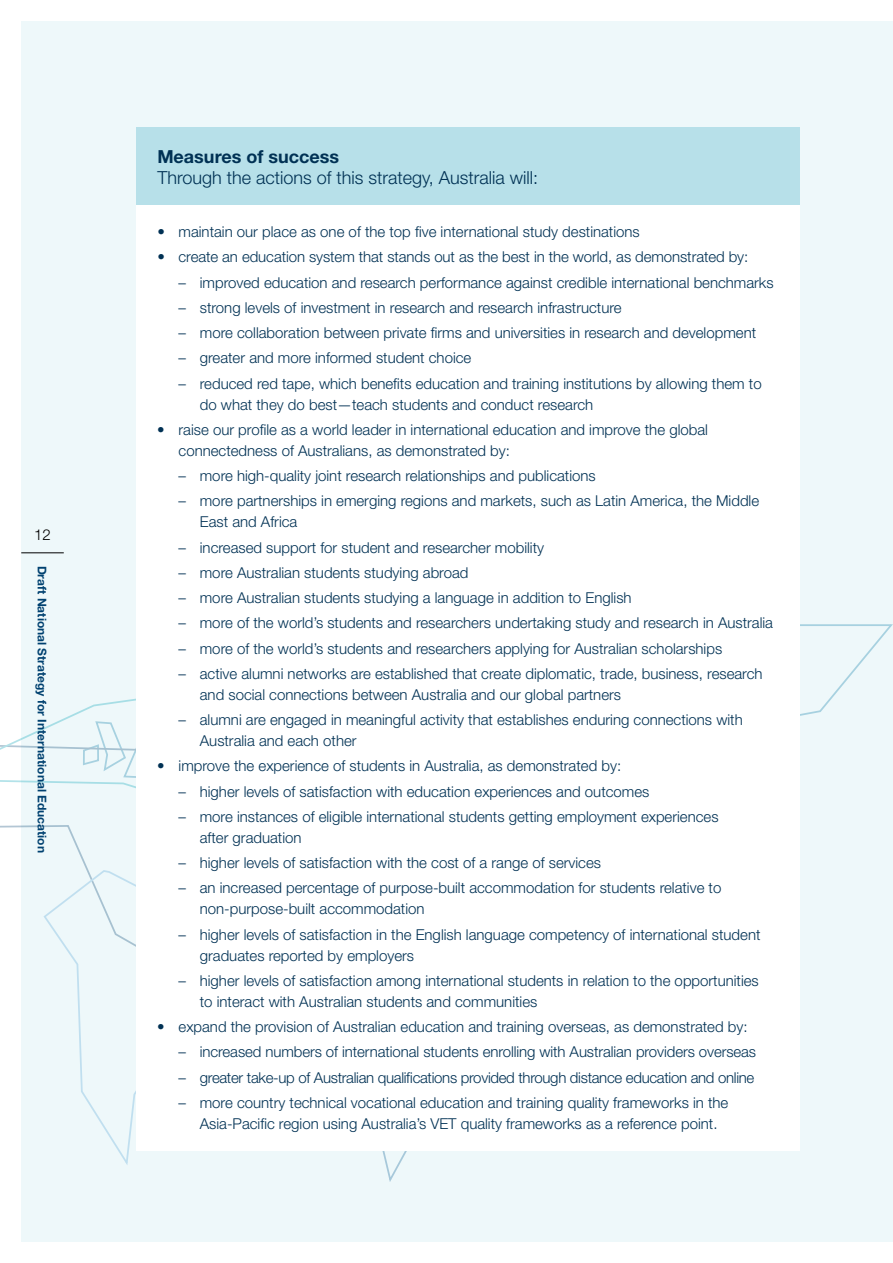
<style>
.page{position:relative;width:893px;height:1263px;background:#fff}
.page>*{position:absolute;margin:0;border:0;box-sizing:border-box;transform-origin:0 0}
.t1{font:300 18px "Helvetica Neue";color:#003154}
.t2{font:700 18px "Helvetica Neue";color:#003154}
.t3{font:300 15px/21px "Helvetica Neue LT Std";color:#003154}
.t4{font:300 15px "Helvetica Neue LT Std";letter-spacing:-.02em;color:#003154}
.t5{font:300 15px "Helvetica Neue";color:#000}
.t6{font:700 12px "Helvetica Neue";color:#004170}
</style>
<div class="page">
<div style="left:21px;top:21px;width:872px;height:1221px;background:#eef8fa"></div>
<svg style="left:101px;top:1123px;width:138px;height:42px"></svg>
<svg style="left:246px;top:1150px;width:248px;height:32px"></svg>
<svg style="left:0;top:698px;width:136px;height:425px"></svg>
<hr style="left:21px;top:553px;width:43px;height:1px;background:#000">
<div style="left:136px;top:128px;width:663px;height:77px;background:#b7e0e9"></div>
<div style="left:136px;top:205px;width:663px;height:945px;background:#fff"></div>
<p class="t5" style="left:34px;top:525px;width:18px">12</p>
<p class="t6" style="left:50px;top:566px;width:289px;rotate:90deg">Draft National Strategy for International Education</p>
<p class="t2" style="left:157px;top:145px;width:183px">Measures of success</p>
<p class="t1" style="left:157px;top:166px;width:382px">Through the actions of this strategy, Australia will:</p>
<p class="t3" style="left:157px;top:221px;width:484px">• maintain our place as one of the top five international study destinations</p>
<p class="t3" style="left:157px;top:246px;width:592px">• create an education system that stands out as the best in the world, as demonstrated by:</p>
<p class="t3" style="left:179px;top:271px;width:597px">– improved education and research performance against credible international benchmarks</p>
<p class="t3" style="left:179px;top:297px;width:445px">– strong levels of investment in research and research infrastructure</p>
<p class="t3" style="left:179px;top:322px;width:579px">– more collaboration between private firms and universities in research and development</p>
<p class="t3" style="left:179px;top:347px;width:294px">– greater and more informed student choice</p>
<p class="t3" style="left:200px;top:372px;width:563px;text-indent:-21px">– reduced red tape, which benefits education and training institutions by allowing them to do what they do best—teach students and conduct research</p>
<p class="t3" style="left:179px;top:419px;width:531px;text-indent:-21px">• raise our profile as a world leader in international education and improve the global connectedness of Australians, as demonstrated by:</p>
<p class="t3" style="left:179px;top:465px;width:419px">– more high-quality joint research relationships and publications</p>
<p class="t3" style="left:200px;top:490px;width:561px;text-indent:-21px">– more partnerships in emerging regions and markets, such as Latin America, the Middle<br>East and Africa</p>
<p class="t3" style="left:179px;top:536px;width:367px">– increased support for student and researcher mobility</p>
<p class="t3" style="left:179px;top:562px;width:291px">– more Australian students studying abroad</p>
<p class="t3" style="left:179px;top:587px;width:454px">– more Australian students studying a language in addition to English</p>
<p class="t3" style="left:179px;top:612px;width:596px">– more of the world’s students and researchers undertaking study and research in Australia</p>
<p class="t3" style="left:179px;top:637px;width:545px">– more of the world’s students and researchers applying for Australian scholarships</p>
<p class="t3" style="left:200px;top:663px;width:564px;text-indent:-21px">– active alumni networks are established that create diplomatic, trade, business, research and social connections between Australia and our global partners</p>
<p class="t3" style="left:200px;top:709px;width:544px;text-indent:-21px">– alumni are engaged in meaningful activity that establishes enduring connections with<br>Australia and each other</p>
<p class="t3" style="left:157px;top:755px;width:465px">• improve the experience of students in Australia, as demonstrated by:</p>
<p class="t3" style="left:179px;top:780px;width:472px">– higher levels of satisfaction with education experiences and outcomes</p>
<p class="t3" style="left:200px;top:806px;width:520px;text-indent:-21px">– more instances of eligible international students getting employment experiences after graduation</p>
<p class="t3" style="left:179px;top:852px;width:424px">– higher levels of satisfaction with the cost of a range of services</p>
<p class="t3" style="left:200px;top:877px;width:523px;text-indent:-21px">– an increased percentage of purpose-built accommodation for students relative to non‑purpose-built accommodation</p>
<p class="t3" style="left:200px;top:923px;width:562px;text-indent:-21px">– higher levels of satisfaction in the English language competency of international student graduates reported by employers</p>
<p class="t3" style="left:200px;top:970px;width:560px;text-indent:-21px">– higher levels of satisfaction among international students in relation to the opportunities to interact with Australian students and communities</p>
<p class="t3" style="left:157px;top:1016px;width:592px">• expand the provision of Australian education and training overseas, as demonstrated by:</p>
<p class="t3" style="left:179px;top:1041px;width:579px">– increased numbers of international students enrolling with Australian providers overseas</p>
<p class="t4" style="left:179px;top:1068px;width:577px">– greater take-up of Australian qualifications provided through distance education and online</p>
<p class="t3" style="left:200px;top:1092px;width:530px;text-indent:-21px">– more country technical vocational education and training quality frameworks in the<br>Asia-Pacific region using Australia’s VET quality frameworks as a reference point.</p>
</div>
